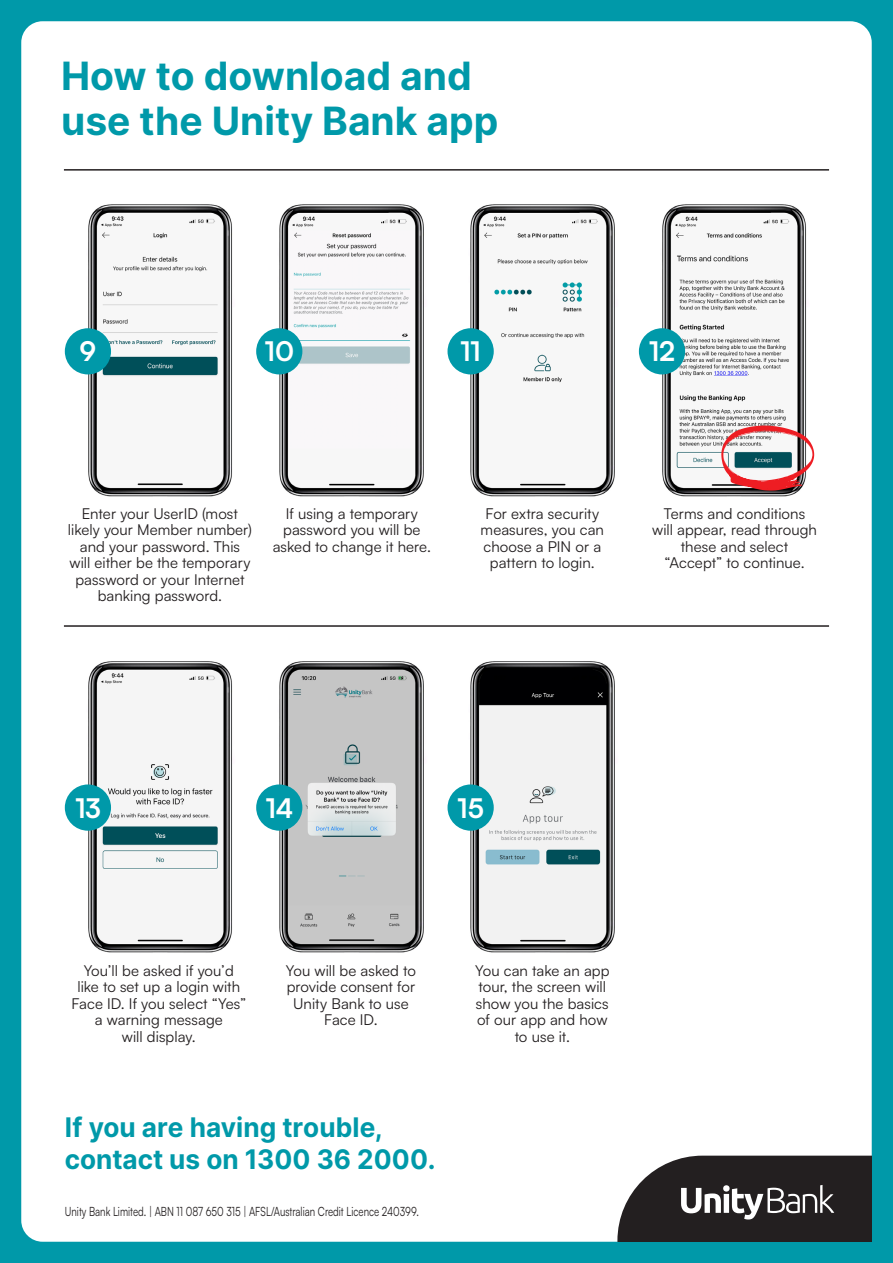
<style>
.page{position:relative;width:893px;height:1263px;background:#0099a9}
.page>*{position:absolute;margin:0;border:0;box-sizing:border-box;transform-origin:0 0}
.t1{font:700 39px/45px "Inter";color:#0099a9}
.t2{font:700 27px/31.5px "Inter";color:#0099a9}
.t3{font:700 27px "Satoshi";letter-spacing:-.01em;color:#fff}
.t4{font:15px/16.5px "Satoshi";letter-spacing:.005em;color:#231f20;text-align:center}
.t5{font:12.75px "Satoshi";color:#231f20;scale:.76 1}
</style>
<div class="page">
<div style="left:21px;top:21px;width:851px;height:1221px;background:#fff"></div>
<svg style="left:617px;top:1156px;width:255px;height:86px"></svg>
<img style="left:65px;top:180px;width:191px;height:333px">
<svg style="left:256px;top:178px;width:191px;height:337px;fill:#f9f7f9"></svg>
<svg style="left:447px;top:178px;width:192px;height:337px;fill:#f7f7f7"></svg>
<svg style="left:639px;top:178px;width:191px;height:337px;fill:#f7f7f7"></svg>
<img style="left:65px;top:637px;width:191px;height:333px">
<svg style="left:256px;top:634px;width:191px;height:338px"></svg>
<svg style="left:447px;top:634px;width:192px;height:338px"></svg>
<hr style="left:64px;top:169px;width:765px;height:2px;background:#231f20">
<hr style="left:64px;top:625px;width:765px;height:2px;background:#231f20">
<div style="left:65px;top:328px;width:46px;height:46px;background:#0099a9;border-radius:50%"></div>
<div style="left:65px;top:784px;width:46px;height:47px;background:#0099a9;border-radius:50%"></div>
<div style="left:256px;top:784px;width:46px;height:47px;background:#0099a9;border-radius:50%"></div>
<div style="left:447px;top:784px;width:47px;height:47px;background:#0099a9;border-radius:50%"></div>
<div style="left:256px;top:328px;width:46px;height:46px;background:#0099a9;border-radius:50%"></div>
<div style="left:447px;top:328px;width:47px;height:46px;background:#0099a9;border-radius:50%"></div>
<div style="left:639px;top:328px;width:46px;height:46px;background:#0099a9;border-radius:50%"></div>
<svg style="left:721px;top:426px;width:93px;height:65px"></svg>
<h1 class="t1" style="left:61px;top:52px;width:439px">How to download and use the Unity Bank app</h1>
<h2 class="t3" style="left:80px;top:332px;width:18px">9</h2>
<h2 class="t3" style="left:264px;top:332px;width:31px">10</h2>
<h2 class="t3" style="left:460px;top:332px;width:22px">11</h2>
<h2 class="t3" style="left:649px;top:332px;width:28px">12</h2>
<p class="t4" style="left:68px;top:505px;width:186px">Enter your UserID (most likely your Member number) and your password. This will either be the temporary password or your Internet banking password.</p>
<p class="t4" style="left:273px;top:505px;width:160px">If using a temporary password you will be asked to change it here.</p>
<p class="t4" style="left:481px;top:505px;width:125px">For extra security measures, you can choose a PIN or a pattern to login.</p>
<p class="t4" style="left:652px;top:505px;width:166px">Terms and conditions will appear, read through these and select “Accept” to continue.</p>
<h2 class="t3" style="left:75px;top:788px;width:27px">13</h2>
<h2 class="t3" style="left:265px;top:788px;width:29px">14</h2>
<h2 class="t3" style="left:457px;top:788px;width:28px">15</h2>
<p class="t4" style="left:71px;top:961px;width:176px">You’ll be asked if you’d like to set up a login with<br>Face ID. If you select “Yes” a warning message<br>will display.</p>
<p class="t4" style="left:286px;top:961px;width:132px">You will be asked to provide consent for<br>Unity Bank to use<br>Face ID.</p>
<p class="t4" style="left:475px;top:961px;width:136px">You can take an app tour, the screen will show you the basics of our app and how to use it.</p>
<h2 class="t2" style="left:65px;top:1111px;width:372px">If you are having trouble, contact us on 1300 36 2000.</h2>
<p class="t5" style="left:65px;top:1203px;width:467px">Unity Bank Limited. | ABN 11 087 650 315 | AFSL/Australian Credit Licence 240399.</p>
</div>
